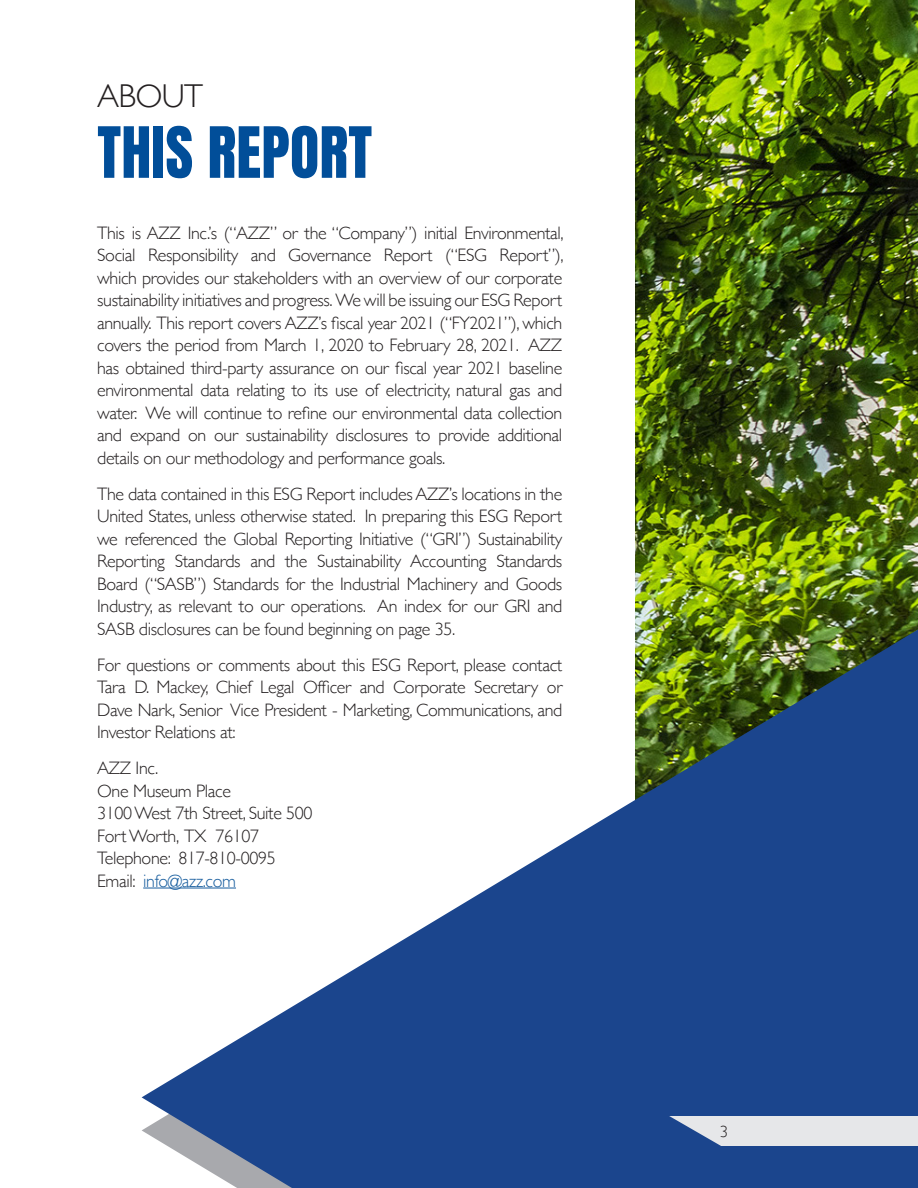
<style>
.page{position:relative;width:918px;height:1188px;background:#fff}
.page>*{position:absolute;margin:0;border:0;box-sizing:border-box;transform-origin:0 0}
.Title_7{font:60px "Anton";letter-spacing:.005em;color:#014e99}
.Title_3{font:300 33px "Gill Sans";letter-spacing:-.02em;color:#231f20}
.Body_Text{font:300 18px/22.5px "Gill Sans";letter-spacing:-.02em;color:#231f20;text-align:justify}
.Body_Text-2{font:300 18px "Gill Sans";letter-spacing:-.02em;color:#175d9e}
.t1{font:300 16.5px "Gill Sans";color:#231f20}
.s1{color:#231f20}
</style>
<div class="page">
<img style="left:635px;top:0;width:283px;height:629px">
<svg style="left:142px;top:629px;width:776px;height:559px;fill:#1b458d"></svg>
<svg style="left:669px;top:1116px;width:249px;height:30px;background:#d0d5df"></svg>
<p class="Title_3" style="left:97px;top:70px;width:107px">ABOUT</p>
<p class="Title_7" style="left:97px;top:122px;width:276px">THIS REPORT</p>
<p class="Body_Text" style="left:97px;top:221px;width:468px">This is AZZ Inc.’s (“AZZ” or the “Company”) initial Environmental, Social Responsibility and Governance Report (“ESG Report”), which provides our stakeholders with an overview of our corporate sustainability initiatives and progress. We will be issuing our ESG Report annually. This report covers AZZ’s fiscal year 2021 (“FY2021”), which covers the period from March 1, 2020 to February 28, 2021. AZZ has obtained third-party assurance on our fiscal year 2021 baseline environmental data relating to its use of electricity, natural gas and water. We will continue to refine our environmental data collection and expand on our sustainability disclosures to provide additional details on our methodology and performance goals.</p>
<p class="Body_Text" style="left:97px;top:482px;width:467px">The data contained in this ESG Report includes AZZ’s locations in the United States, unless otherwise stated. In preparing this ESG Report we referenced the Global Reporting Initiative (“GRI”) Sustainability Reporting Standards and the Sustainability Accounting Standards Board (“SASB”) Standards for the Industrial Machinery and Goods Industry, as relevant to our operations. An index for our GRI and SASB disclosures can be found beginning on page 35.</p>
<p class="Body_Text" style="left:97px;top:653px;width:467px">For questions or comments about this ESG Report, please contact Tara D. Mackey, Chief Legal Officer and Corporate Secretary or Dave Nark, Senior Vice President - Marketing, Communications, and Investor Relations at:</p>
<p class="Body_Text" style="left:97px;top:756px;width:63px">AZZ Inc.</p>
<p class="Body_Text" style="left:97px;top:779px;width:135px">One Museum Place</p>
<p class="Body_Text" style="left:97px;top:801px;width:217px">3100 West 7th Street, Suite 500</p>
<p class="Body_Text" style="left:97px;top:824px;width:163px">Fort Worth, TX 76107</p>
<p class="Body_Text" style="left:97px;top:846px;width:180px">Telephone: 817-810-0095</p>
<p class="Body_Text-2" style="left:97px;top:867px;width:140px"><span class="s1">Email:</span> info@azz.com</p>
<p class="t1" style="left:720px;top:1118px;width:10px">3</p>
</div>
